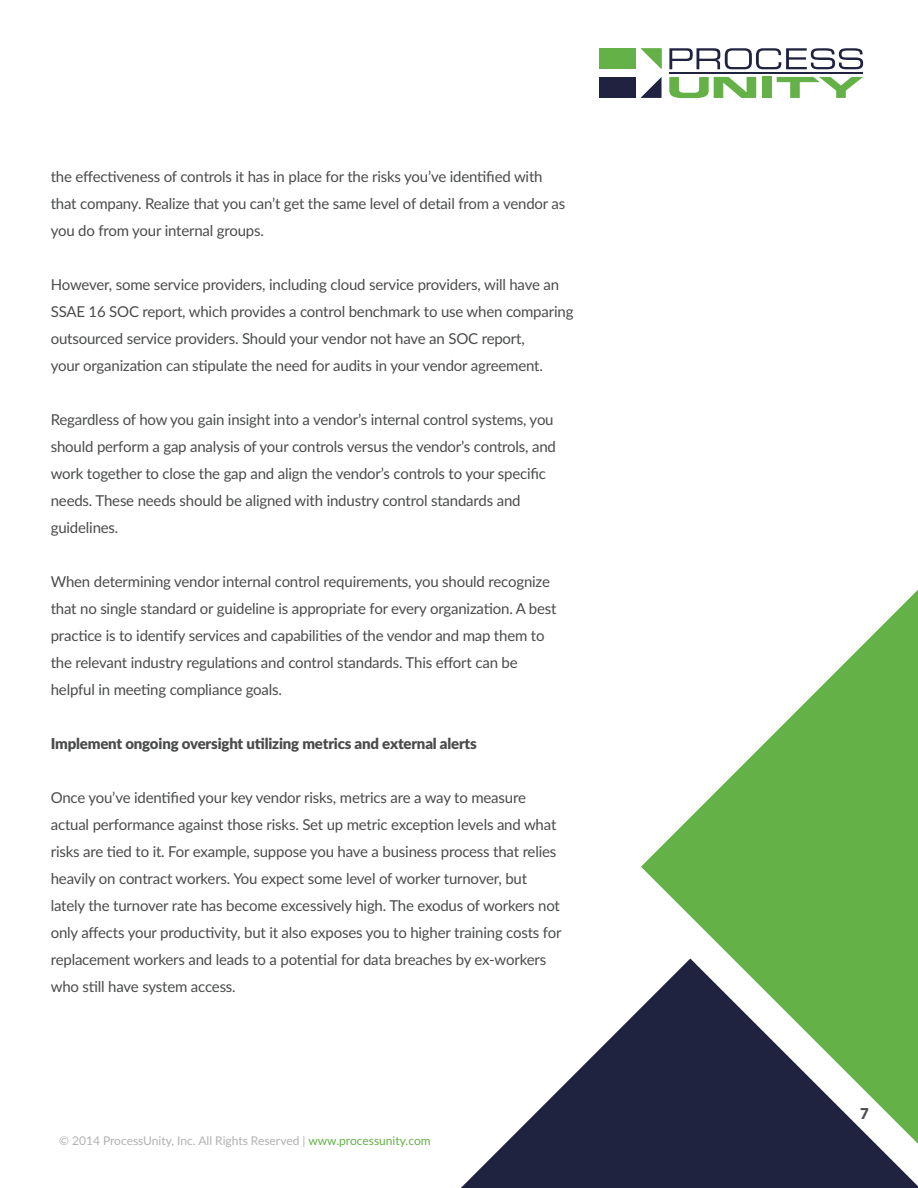
<style>
.page{position:relative;width:918px;height:1188px;background:#fff}
.page>*{position:absolute;margin:0;border:0;box-sizing:border-box;transform-origin:0 0}
.t1{font:15px/27px "Lato";letter-spacing:-.01em;color:#4a4b4b}
.t2{font:900 15px "Lato";letter-spacing:-.01em;color:#4a4b4b}
.t3{font:12px "Lato";color:#b1b1b2}
.s1{color:#64b247}
</style>
<div class="page">
<svg style="left:641px;top:590px;width:277px;height:368px;fill:#64b247"></svg>
<svg style="left:461px;top:958px;width:457px;height:230px;fill:#252844"></svg>
<svg style="left:669px;top:48px;width:194px;height:21px"></svg>
<svg style="left:669px;top:77px;width:87px;height:21px"></svg>
<div style="left:762px;top:77px;width:10px;height:21px;background:#63b147"></div>
<svg style="left:777px;top:77px;width:86px;height:21px"></svg>
<div style="left:599px;top:77px;width:37px;height:21px;background:#202340"></div>
<svg style="left:640px;top:77px;width:22px;height:21px"></svg>
<hr style="left:669px;top:72px;width:194px;height:2px;background:#202340">
<svg style="left:640px;top:48px;width:22px;height:21px"></svg>
<div style="left:599px;top:48px;width:37px;height:21px;background:#63b147"></div>
<p class="t1" style="left:51px;top:162px;width:516px">the effectiveness of controls it has in place for the risks you’ve identified with that company. Realize that you can’t get the same level of detail from a vendor as you do from your internal groups.</p>
<p class="t1" style="left:51px;top:270px;width:524px">However, some service providers, including cloud service providers, will have an SSAE 16 SOC report, which provides a control benchmark to use when comparing outsourced service providers. Should your vendor not have an SOC report,<br>your organization can stipulate the need for audits in your vendor agreement.</p>
<p class="t1" style="left:51px;top:405px;width:507px">Regardless of how you gain insight into a vendor’s internal control systems, you should perform a gap analysis of your controls versus the vendor’s controls, and work together to close the gap and align the vendor’s controls to your specific needs. These needs should be aligned with industry control standards and guidelines.</p>
<p class="t1" style="left:51px;top:567px;width:507px">When determining vendor internal control requirements, you should recognize that no single standard or guideline is appropriate for every organization. A best practice is to identify services and capabilities of the vendor and map them to the relevant industry regulations and control standards. This effort can be helpful in meeting compliance goals.</p>
<p class="t2" style="left:51px;top:732px;width:428px">Implement ongoing oversight utilizing metrics and external alerts</p>
<p class="t1" style="left:51px;top:783px;width:512px">Once you’ve identified your key vendor risks, metrics are a way to measure actual performance against those risks. Set up metric exception levels and what risks are tied to it. For example, suppose you have a business process that relies heavily on contract workers. You expect some level of worker turnover, but lately the turnover rate has become excessively high. The exodus of workers not only affects your productivity, but it also exposes you to higher training costs for replacement workers and leads to a potential for data breaches by ex-workers who still have system access.</p>
<p class="t3" style="left:59px;top:1132px;width:373px">© 2014 ProcessUnity, Inc. All Rights Reserved | <span class="s1">www.processunity.com</span></p>
<p class="t2" style="left:860px;top:1102px;width:10px">7</p>
</div>
